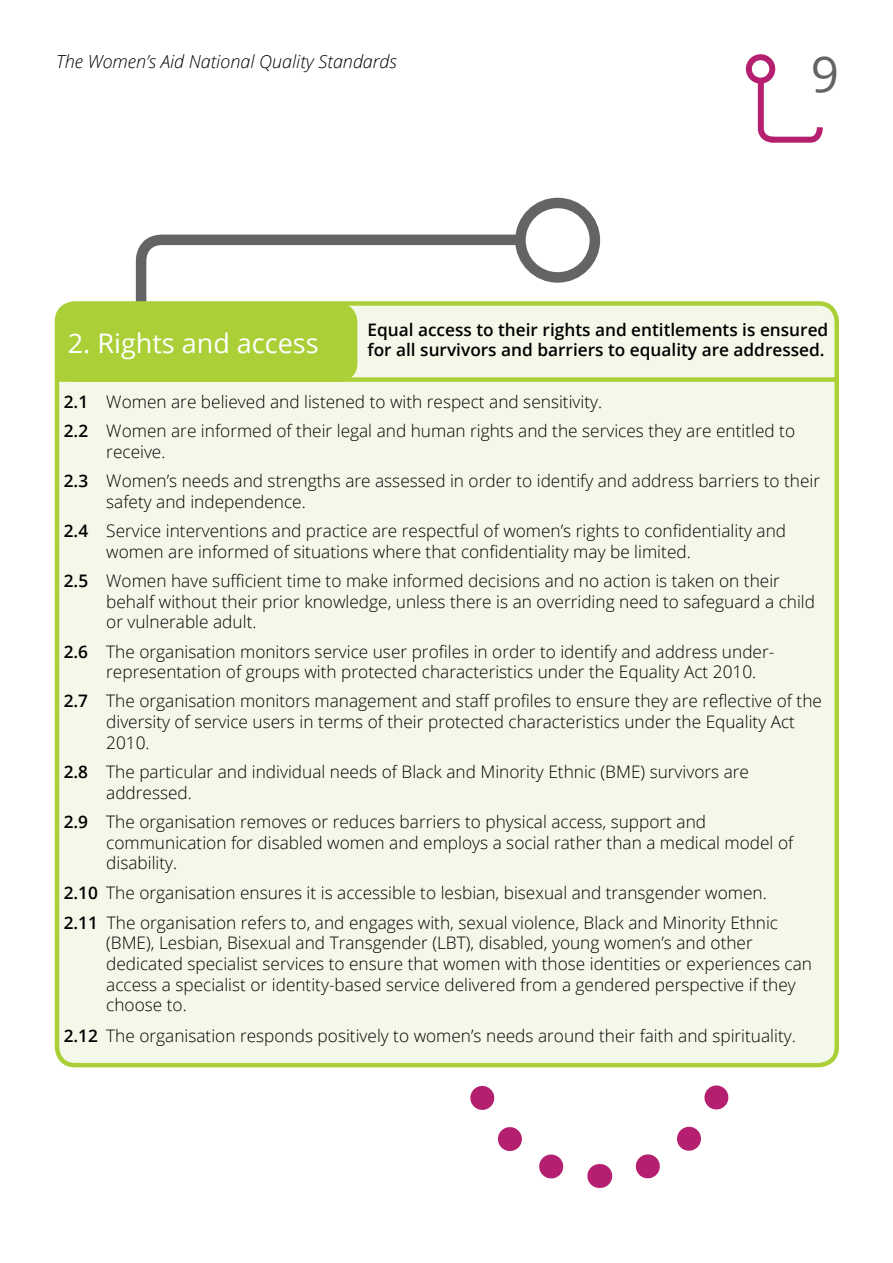
<style>
.page{position:relative;width:893px;height:1263px;background:#fff}
.page>*{position:absolute;margin:0;border:0;box-sizing:border-box;transform-origin:0 0}
.t1{font:49.5px "Open Sans";color:#636466}
.t2{font:27px "Open Sans";color:#fff}
.t3{font:italic 300 18px "Open Sans";color:#000}
.t4{font:300 17.25px/20.7px "Open Sans";color:#000}
.t5{font:600 17.25px/20.7px "Open Sans";color:#000}
.s1{font-weight:600}
</style>
<div class="page">
<div style="left:746px;top:54px;width:29px;height:30px;border:6px solid #b51f70;border-radius:50%"></div>
<svg style="left:755px;top:75px;width:68px;height:68px"></svg>
<svg style="left:447px;top:1067px;width:305px;height:121px"></svg>
<div style="left:515px;top:198px;width:85px;height:85px;border:10px solid #636466;border-radius:50%"></div>
<svg style="left:135px;top:229px;width:396px;height:72px"></svg>
<div style="left:57px;top:303px;width:780px;height:762px;background:#f4f8e8;border-radius:18px"></div>
<div style="left:55px;top:301px;width:784px;height:766px;border:4px solid #abd037;border-radius:18px"></div>
<div style="left:59px;top:304px;width:298px;height:77px;background:#abd037;border-radius:18px"></div>
<div style="left:58px;top:303px;width:299px;height:79px;border:2px solid #abd037;border-radius:18px"></div>
<div style="left:57px;top:364px;width:23px;height:17px;background:#abd037"></div>
<div style="left:56px;top:377px;width:782px;height:5px;background:#abd037"></div>
<p class="t3" style="left:56px;top:49px;width:342px">The Women’s Aid National Quality Standards</p>
<h1 class="t1" style="left:811px;top:40px;width:30px">9</h1>
<h2 class="t2" style="left:68px;top:325px;width:252px">2. Rights and access</h2>
<p class="t5" style="left:367px;top:319px;width:462px">Equal access to their rights and entitlements is ensured for all survivors and barriers to equality are addressed.</p>
<p class="t4" style="left:64px;top:387px;width:733px;line-height:29.2px"><span class="s1">2.1</span> Women are believed and listened to with respect and sensitivity.<br><span class="s1">2.2</span> Women are informed of their legal and human rights and the services they are entitled to</p>
<p class="t4" style="left:64px;top:436px;width:758px;line-height:29.2px;text-indent:43px">receive.<br><span class="s1">2.3</span> Women’s needs and strengths are assessed in order to identify and address barriers to their</p>
<p class="t4" style="left:64px;top:486px;width:724px;line-height:29.2px;text-indent:43px">safety and independence.<br><span class="s1">2.4</span> Service interventions and practice are respectful of women’s rights to confidentiality and</p>
<p class="t4" style="left:64px;top:536px;width:718px;line-height:29.2px;text-indent:43px">women are informed of situations where that confidentiality may be limited.<br><span class="s1">2.5</span> Women have sufficient time to make informed decisions and no action is taken on their</p>
<p class="t4" style="left:106px;top:590px;width:710px">behalf without their prior knowledge, unless there is an overriding need to safeguard a child or vulnerable adult.</p>
<p class="t4" style="left:106px;top:640px;width:670px;text-indent:-43px"><span class="s1">2.6</span> The organisation monitors service user profiles in order to identify and address under&shy;representation of groups with protected characteristics under the Equality Act 2010.</p>
<p class="t4" style="left:106px;top:690px;width:717px;text-indent:-43px"><span class="s1">2.7</span> The organisation monitors management and staff profiles to ensure they are reflective of the diversity of service users in terms of their protected characteristics under the Equality Act<br>2010.</p>
<p class="t4" style="left:106px;top:761px;width:644px;text-indent:-43px"><span class="s1">2.8</span> The particular and individual needs of Black and Minority Ethnic (BME) survivors are addressed.</p>
<p class="t4" style="left:106px;top:811px;width:689px;text-indent:-43px"><span class="s1">2.9</span> The organisation removes or reduces barriers to physical access, support and communication for disabled women and employs a social rather than a medical model of disability.</p>
<p class="t4" style="left:64px;top:878px;width:716px;line-height:29.2px"><span class="s1">2.10</span> The organisation ensures it is accessible to lesbian, bisexual and transgender women.<br><span class="s1">2.11</span> The organisation refers to, and engages with, sexual violence, Black and Minority Ethnic</p>
<p class="t4" style="left:106px;top:932px;width:707px">(BME), Lesbian, Bisexual and Transgender (LBT), disabled, young women’s and other dedicated specialist services to ensure that women with those identities or experiences can access a specialist or identity-based service delivered from a gendered perspective if they choose to.</p>
<p class="t4" style="left:64px;top:1024px;width:734px"><span class="s1">2.12</span> The organisation responds positively to women’s needs around their faith and spirituality.</p>
</div>
